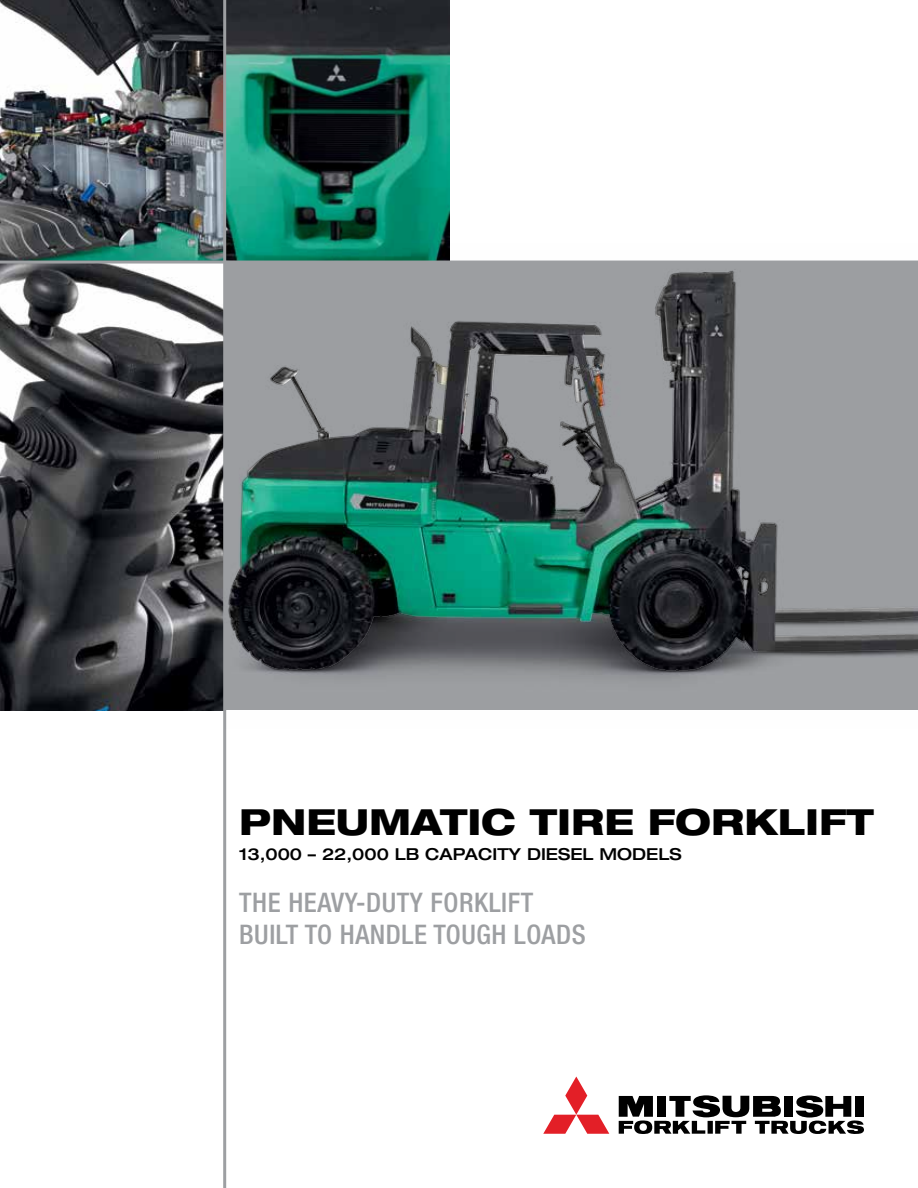
<style>
.page{position:relative;width:918px;height:1188px;background:#fff}
.page>*{position:absolute;margin:0;border:0;box-sizing:border-box;transform-origin:0 0}
.t1{font:800 expanded 36px "Helvetica Neue LT Std";color:#000}
.t2{font:500 condensed 27px/32.4px "Helvetica Neue LT Std";letter-spacing:.02em;color:#9d9fa2}
.t3{font:500 expanded 16.5px "Helvetica Neue LT Std";color:#000}
</style>
<div class="page">
<img style="left:226px;top:0;width:223px;height:244px">
<img style="left:0;top:0;width:223px;height:261px">
<img style="left:0;top:264px;width:223px;height:446px">
<hr style="left:0;top:261px;width:918px;height:3px;background:#9d9fa2">
<hr style="left:223px;top:0;width:3px;height:1188px;background:#9d9fa2">
<img style="left:226px;top:244px;width:692px;height:485px">
<svg style="left:543px;top:1077px;width:66px;height:57px"></svg>
<svg style="left:619px;top:1095px;width:245px;height:39px"></svg>
<h1 class="t1" style="left:239px;top:799px;width:636px">PNEUMATIC TIRE FORKLIFT</h1>
<p class="t3" style="left:239px;top:844px;width:444px">13,000 – 22,000 LB CAPACITY DIESEL MODELS</p>
<p class="t2" style="left:239px;top:885px;width:348px">THE HEAVY-DUTY FORKLIFT<br>BUILT TO HANDLE TOUGH LOADS</p>
</div>
